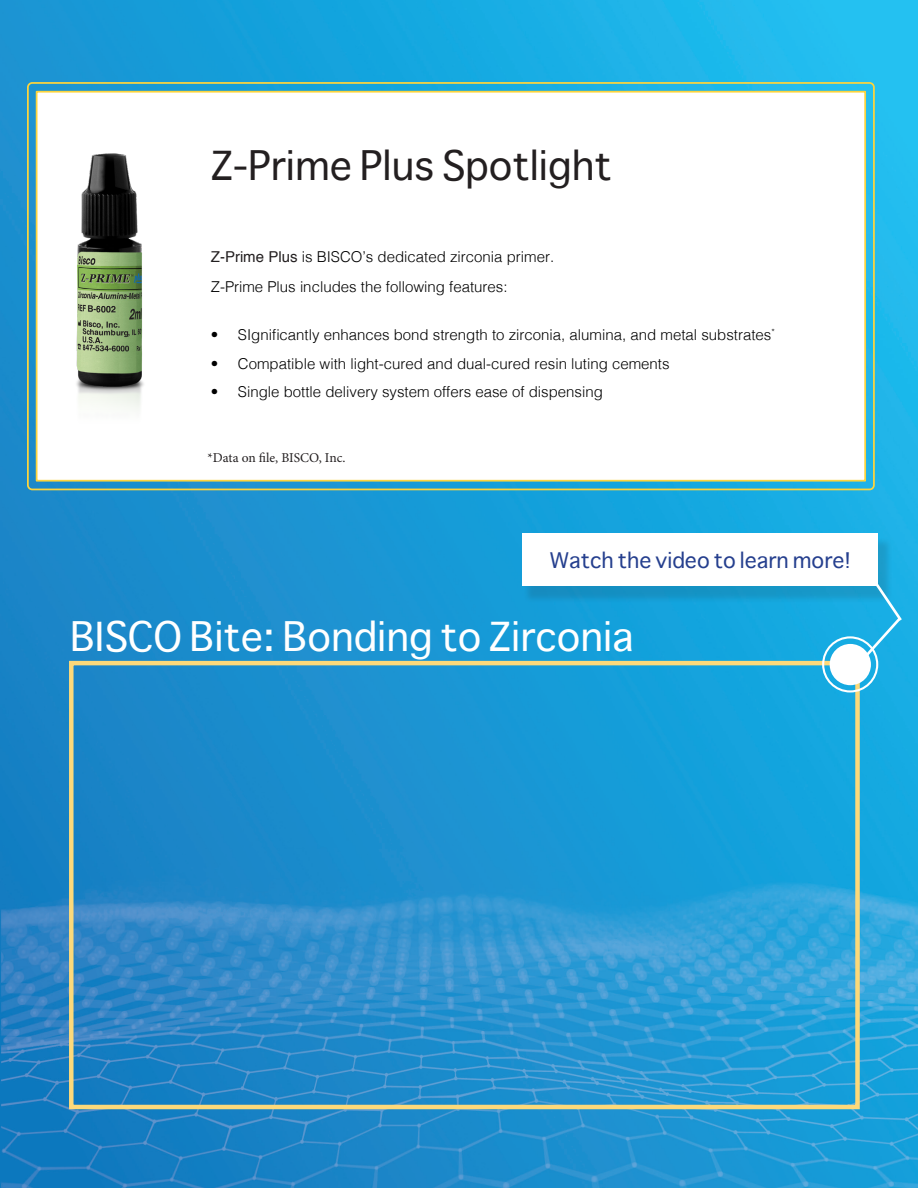
<style>
.page{position:relative;width:918px;height:1188px;background:#fff}
.page>*{position:absolute;margin:0;border:0;box-sizing:border-box;transform-origin:0 0}
.t1{font:39px "Sathu";color:#fff}
.t2{font:39px "Sathu";color:#231f20}
.t3{font:21px "Sathu";color:#253f8e}
.t4{font:300 15px/30px "Helvetica";color:#000}
.t5{font:13.5px "Minion Pro";color:#231f20}
.s1{font-weight:400;color:#231f20}
</style>
<div class="page">
<img style="left:0;top:0;width:918px;height:1188px">
<div style="left:36px;top:91px;width:830px;height:390px;background:#fff"></div>
<div style="left:69px;top:661px;width:791px;height:448px;border:4px solid #fcd97a"></div>
<img style="left:76px;top:153px;width:68px;height:257px">
<div style="left:27px;top:82px;width:848px;height:408px;border:2px solid #fcd43d;border-radius:4px"></div>
<div style="left:36px;top:91px;width:830px;height:391px;border:2px solid #fcd43d"></div>
<div style="left:523px;top:537px;width:370px;height:67px;background:#231f20;opacity:.14"></div>
<div style="left:523px;top:534px;width:355px;height:52px;background:#fff"></div>
<div style="left:830px;top:644px;width:41px;height:41px;background:#fff;border-radius:50%"></div>
<div style="left:822px;top:636px;width:56px;height:57px;border:2px solid #fff;border-radius:50%"></div>
<svg style="left:852px;top:562px;width:50px;height:109px"></svg>
<p class="t2" style="left:211px;top:133px;width:403px">Z-Prime Plus Spotlight</p>
<p class="t4" style="left:211px;top:241px;width:345px"><span class="s1">Z-Prime Plus</span> is BISCO’s dedicated zirconia primer.<br>Z-Prime Plus includes the following features:</p>
<p class="t4" style="left:211px;top:319px;width:565px">• SIgnificantly enhances bond strength to zirconia, alumina, and metal substrates<sup>*</sup></p>
<p class="t4" style="left:211px;top:347px;width:460px">• Compatible with light-cured and dual-cured resin luting cements</p>
<p class="t4" style="left:211px;top:376px;width:394px">• Single bottle delivery system offers ease of dispensing</p>
<p class="t5" style="left:207px;top:449px;width:140px">*Data on file, BISCO, Inc.</p>
<p class="t3" style="left:549px;top:543px;width:303px">Watch the video to learn more!</p>
<p class="t1" style="left:70px;top:605px;width:565px">BISCO Bite: Bonding to Zirconia</p>
</div>
